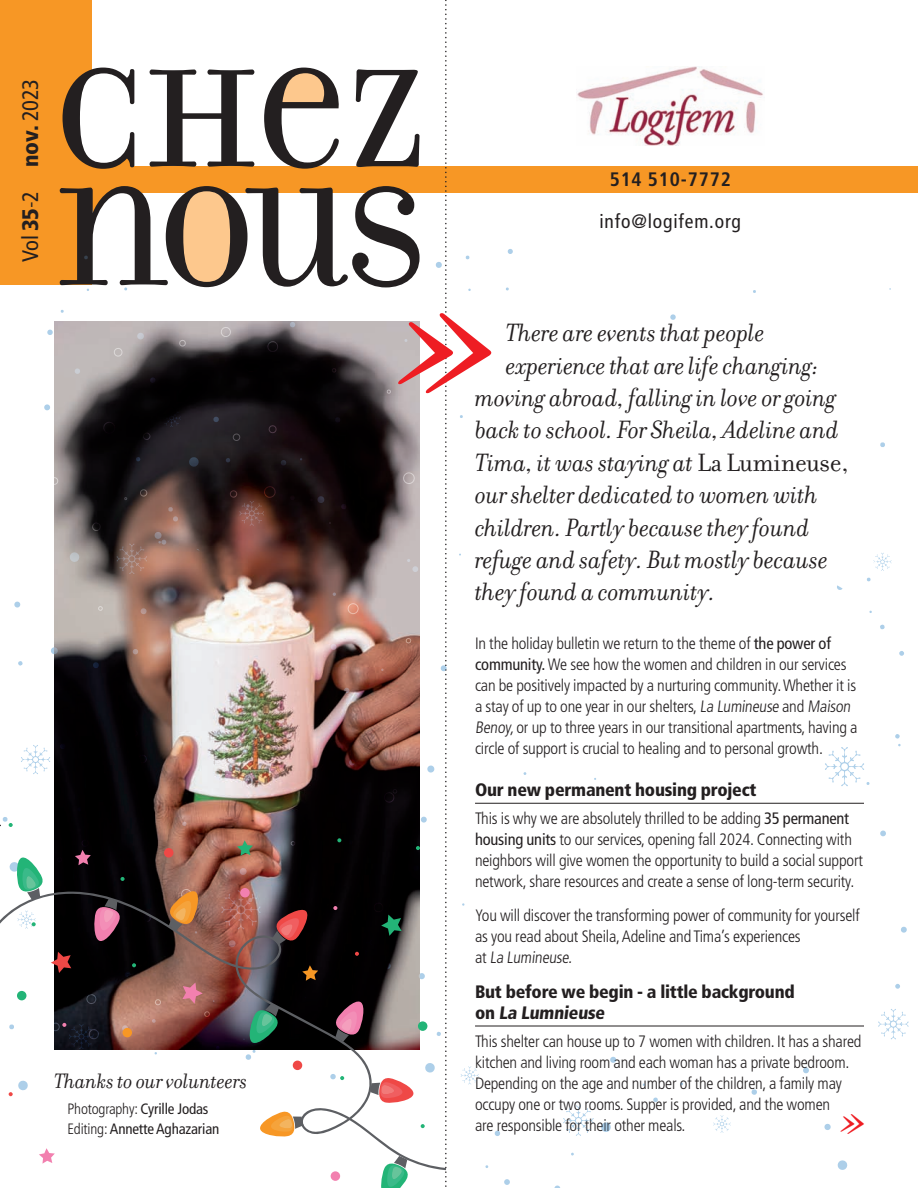
<style>
.page{position:relative;width:918px;height:1188px;background:#fff}
.page>*{position:absolute;margin:0;border:0;box-sizing:border-box;transform-origin:0 0}
.t1{font:italic 180px "Filosofia";color:#ee1d23}
.t2{font:150px/118.5px "Filosofia Unicase";letter-spacing:-.035em;color:#231f20}
.t3{font:italic 44.85px "Filosofia";color:#ee1d23}
.t4{font:italic 27px "Filosofia";letter-spacing:-.005em;color:#231f20}
.t5{font:italic 22.5px "Filosofia";letter-spacing:-.005em;color:#231f20}
.t6{font:condensed 22.5px "Frutiger";letter-spacing:-.01em;color:#231f20}
.t7{font:condensed 19.5px "Frutiger";letter-spacing:.045em;color:#231f20}
.t8{font:700 condensed 19.5px "Frutiger";letter-spacing:.04em;color:#231f20}
.t9{font:900 condensed 18px/21px "Frutiger";letter-spacing:-.015em;color:#231f20}
.t10{font:300 condensed 16.5px/21px "Frutiger";letter-spacing:-.01em;color:#231f20}
.t11{font:condensed 15px/19.5px "Frutiger";letter-spacing:-.01em;color:#231f20}
.s1{font-weight:900}
.s2{font-weight:300}
.s3{font-style:normal}
.s4{font-weight:400}
</style>
<div class="page">
<img style="left:577px;top:66px;width:186px;height:80px">
<div style="left:0;top:166px;width:918px;height:27px;background:#f79725"></div>
<svg style="left:880px;top:830px;width:6px;height:7px"></svg>
<svg style="left:504px;top:1179px;width:6px;height:6px"></svg>
<svg style="left:653px;top:1097px;width:5px;height:5px"></svg>
<svg style="left:610px;top:1056px;width:7px;height:7px"></svg>
<svg style="left:824px;top:1123px;width:7px;height:7px"></svg>
<svg style="left:873px;top:553px;width:19px;height:18px"></svg>
<svg style="left:880px;top:624px;width:5px;height:6px"></svg>
<svg style="left:837px;top:585px;width:6px;height:5px"></svg>
<svg style="left:867px;top:577px;width:4px;height:5px"></svg>
<svg style="left:670px;top:314px;width:6px;height:6px"></svg>
<svg style="left:751px;top:1089px;width:6px;height:6px"></svg>
<svg style="left:494px;top:1130px;width:6px;height:6px"></svg>
<svg style="left:601px;top:1122px;width:10px;height:10px"></svg>
<svg style="left:837px;top:1160px;width:11px;height:10px"></svg>
<svg style="left:554px;top:1185px;width:7px;height:3px"></svg>
<svg style="left:901px;top:926px;width:6px;height:7px"></svg>
<svg style="left:803px;top:1067px;width:6px;height:7px"></svg>
<svg style="left:465px;top:255px;width:5px;height:5px"></svg>
<svg style="left:507px;top:249px;width:6px;height:5px"></svg>
<svg style="left:825px;top:747px;width:45px;height:39px"></svg>
<svg style="left:880px;top:442px;width:5px;height:5px"></svg>
<svg style="left:895px;top:734px;width:6px;height:13px"></svg>
<svg style="left:899px;top:651px;width:5px;height:5px"></svg>
<svg style="left:895px;top:984px;width:5px;height:5px"></svg>
<img style="left:0;top:0;width:447px;height:1188px">
<h3 class="t6" style="left:17px;top:262px;width:185px;rotate:-90deg">Vol <span class="s1">35</span><span class="s2">-</span>2 <span class="s1">nov.</span> 2023</h3>
<h2 class="t2" style="left:54px;top:62px;width:374px">CHEZ<br>NOUS</h2>
<p class="t8" style="left:610px;top:168px;width:123px">514 510-7772</p>
<p class="t7" style="left:599px;top:210px;width:143px">info@logifem.org</p>
<h3 class="t5" style="left:54px;top:1069px;width:195px">Thanks to our volunteers</h3>
<p class="t11" style="left:68px;top:1099px;width:153px"><span class="s2">Photography:</span> Cyrille Jodas<br><span class="s2">Editing:</span> Annette Aghazarian</p>
<h1 class="t1" style="left:393px;top:249px;width:118px">»</h1>
<h3 class="t4" style="left:506px;top:318px;width:260px">There are events that people</h3>
<h3 class="t4" style="left:506px;top:351px;width:315px">experience that are life changing:</h3>
<h3 class="t4" style="left:475px;top:383px;width:363px">moving abroad, falling in love or going</h3>
<h3 class="t4" style="left:475px;top:415px;width:366px">back to school. For Sheila, Adeline and</h3>
<h3 class="t4" style="left:475px;top:448px;width:375px">Tima, it was staying at <span class="s3">La Lumineuse,</span></h3>
<h3 class="t4" style="left:475px;top:480px;width:344px">our shelter dedicated to women with</h3>
<h3 class="t4" style="left:475px;top:513px;width:336px">children. Partly because they found</h3>
<h3 class="t4" style="left:475px;top:545px;width:355px">refuge and safety. But mostly because</h3>
<h3 class="t4" style="left:475px;top:577px;width:242px">they found a community.</h3>
<p class="t10" style="left:475px;top:633px;width:384px">In the holiday bulletin we return to the theme of <span class="s4">the power of community.</span> We see how the women and children in our services can be positively impacted by a nurturing community. Whether it is a stay of up to one year in our shelters, La Lumineuse and Maison Benoy,or up to three years in our transitional apartments, having a circle of support is crucial to healing and to personal growth.</p>
<p class="t9" style="left:475px;top:779px;width:283px">Our new permanent housing project</p>
<p class="t10" style="left:475px;top:808px;width:389px">This is why we are absolutely thrilled to be adding <span class="s4">35 permanent housing units</span> to our services, opening fall 2024. Connecting with neighbors will give women the opportunity to build a social support network, share resources and create a sense of long-term security.</p>
<p class="t10" style="left:475px;top:905px;width:386px">You will discover the transforming power of community for yourself as you read about Sheila, Adeline and Tima’s experiences<br>at La Lumineuse.</p>
<p class="t9" style="left:475px;top:981px;width:321px">But before we begin - a little background on La Lumnieuse</p>
<p class="t10" style="left:475px;top:1031px;width:388px">This shelter can house up to 7 women with children. It has a shared kitchen and living room and each woman has a private bedroom.<br>Depending on the age and number of the children, a family may occupy one or two rooms. Supper is provided, and the women<br>are responsible for their other meals.</p>
<h3 class="t3" style="left:840px;top:1098px;width:31px">»</h3>
</div>
